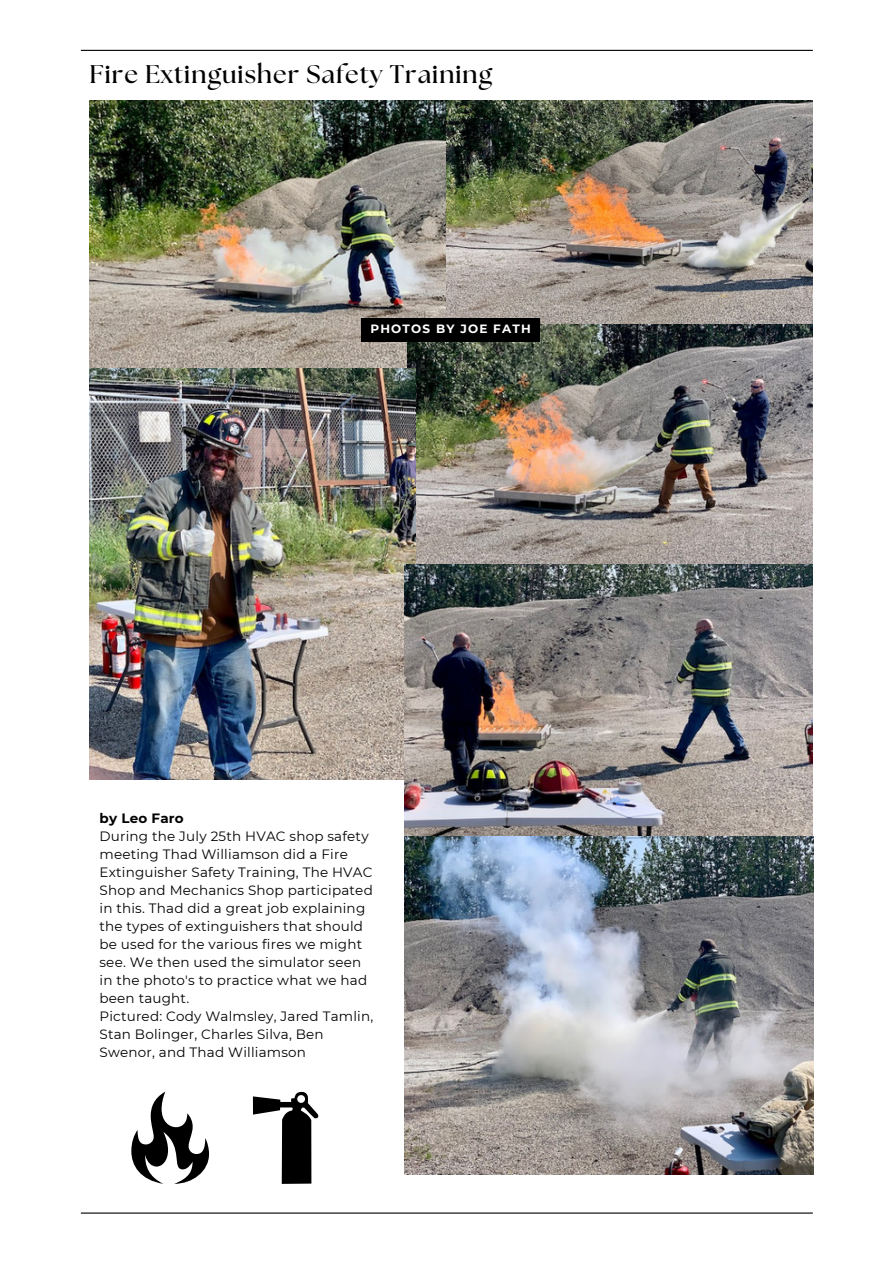
<style>
.page{position:relative;width:894px;height:1264px;background:#fff}
.page>*{position:absolute;margin:0;border:0;box-sizing:border-box;transform-origin:0 0}
.t1{font:700 25.5px "The Seasons";letter-spacing:.04em;color:#000}
.t2{font:13.5px/18px "Montserrat";letter-spacing:.015em;color:#000}
.t3{font:700 13.5px "Montserrat";letter-spacing:.015em;color:#000}
.t4{font:700 12px "Montserrat";letter-spacing:.1em;color:#fff}
</style>
<div class="page">
<hr style="left:81px;top:50px;width:731px;height:1px;background:#000">
<hr style="left:81px;top:1212px;width:731px;height:1px;background:#000">
<img style="left:89px;top:101px;width:357px;height:267px">
<img style="left:407px;top:324px;width:405px;height:240px">
<img style="left:89px;top:369px;width:327px;height:410px">
<img style="left:404px;top:565px;width:408px;height:609px">
<img style="left:446px;top:101px;width:366px;height:223px">
<svg style="left:131px;top:1091px;width:78px;height:92px"></svg>
<svg style="left:253px;top:1091px;width:66px;height:92px"></svg>
<div style="left:361px;top:318px;width:178px;height:23px;background:#000"></div>
<p class="t1" style="left:89px;top:63px;width:404px">Fire Extinguisher Safety Training</p>
<p class="t4" style="left:370px;top:322px;width:162px">PHOTOS BY JOE FATH</p>
<h1 class="t3" style="left:99px;top:809px;width:86px">by Leo Faro</h1>
<p class="t2" style="left:99px;top:826px;width:275px">During the July 25th HVAC shop safety meeting Thad Williamson did a Fire Extinguisher Safety Training, The HVAC Shop and Mechanics Shop participated in this. Thad did a great job explaining the types of extinguishers that should be used for the various fires we might see. We then used the simulator seen in the photo's to practice what we had been taught.</p>
<p class="t2" style="left:99px;top:1006px;width:275px">Pictured: Cody Walmsley, Jared Tamlin,<br>Stan Bolinger, Charles Silva, Ben<br>Swenor, and Thad Williamson</p>
</div>
